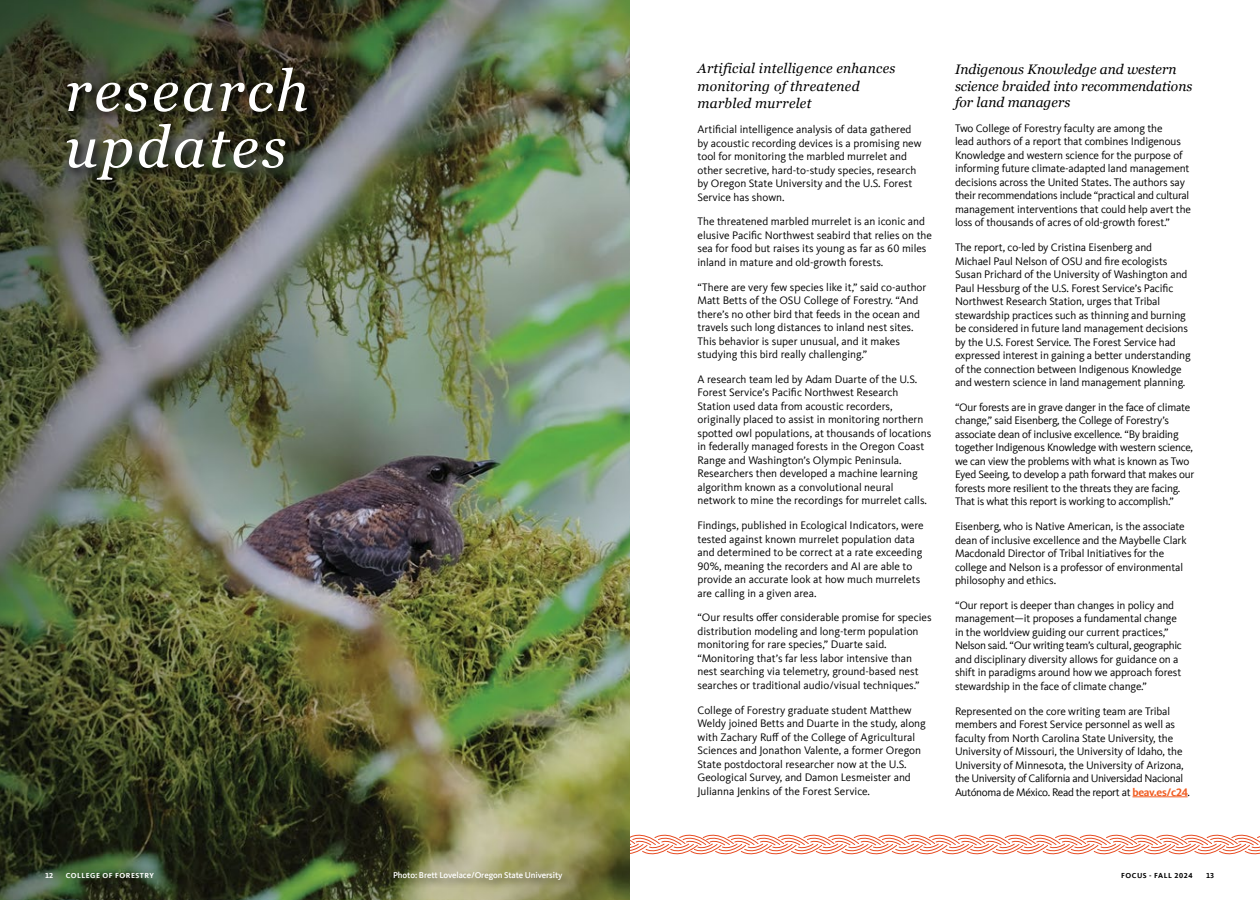
<style>
.page{position:relative;width:1260px;height:900px;background:#fff}
.page>*{position:absolute;margin:0;border:0;box-sizing:border-box;transform-origin:0 0}
.t1{font:italic 57.5px/56.2px "Georgia";letter-spacing:.05em;color:#fff}
.t2{font:italic 13.75px/16.5px "Georgia";color:#000}
.t3{font:italic 13.75px/17.5px "Georgia";letter-spacing:.02em;color:#000}
.t4{font:11.25px/13.5px "Kievit Offc";letter-spacing:-.01em;color:#000}
.t5{font:500 8.75px "Kievit Offc";letter-spacing:-.01em;color:#fff}
.t6{font:700 7.5px "Kievit Offc";letter-spacing:.07em;color:#fff}
.t7{font:700 7.5px "Kievit Offc";letter-spacing:.07em;color:#000}
.s1{font-weight:700;color:#f15d22}
</style>
<div class="page">
<img style="left:0;top:0;width:630px;height:900px">
<div style="left:64px;top:66px;width:254px;height:124px;background:#000;opacity:.75"></div>
<svg style="left:630px;top:834px;width:630px;height:21px"></svg>
<div style="left:391px;top:869px;width:182px;height:21px;background:#000;opacity:.45"></div>
<hr style="left:1132px;top:796px;width:56px;height:1px;background:#f15d22">
<h1 class="t1" style="left:65px;top:61px;width:245px">research updates</h1>
<p class="t6" style="left:45px;top:871px;width:10px">12</p>
<p class="t6" style="left:66px;top:871px;width:90px">COLLEGE OF FORESTRY</p>
<p class="t5" style="left:393px;top:870px;width:171px">Photo: Brett Lovelace/Oregon State University</p>
<p class="t3" style="left:698px;top:59px;width:199px">Artificial intelligence enhances monitoring of threatened marbled murrelet</p>
<p class="t4" style="left:698px;top:123px;width:226px">Artificial intelligence analysis of data gathered by acoustic recording devices is a promising new tool for monitoring the marbled murrelet and other secretive, hard-to-study species, research by Oregon State University and the U.S. Forest Service has shown.</p>
<p class="t4" style="left:698px;top:215px;width:236px">The threatened marbled murrelet is an iconic and elusive Pacific Northwest seabird that relies on the sea for food but raises its young as far as 60 miles inland in mature and old-growth forests.</p>
<p class="t4" style="left:698px;top:280px;width:230px">“There are very few species like it,” said co-author Matt Betts of the OSU College of Forestry. “And there’s no other bird that feeds in the ocean and travels such long distances to inland nest sites.<br>This behavior is super unusual, and it makes studying this bird really challenging.”</p>
<p class="t4" style="left:698px;top:373px;width:235px">A research team led by Adam Duarte of the U.S.<br>Forest Service’s Pacific Northwest Research Station used data from acoustic recorders, originally placed to assist in monitoring northern spotted owl populations, at thousands of locations in federally managed forests in the Oregon Coast Range and Washington’s Olympic Peninsula.<br>Researchers then developed a machine learning algorithm known as a convolutional neural network to mine the recordings for murrelet calls.</p>
<p class="t4" style="left:698px;top:519px;width:228px">Findings, published in Ecological Indicators, were tested against known murrelet population data and determined to be correct at a rate exceeding 90%, meaning the recorders and AI are able to provide an accurate look at how much murrelets are calling in a given area.</p>
<p class="t4" style="left:698px;top:611px;width:236px">“Our results offer considerable promise for species distribution modeling and long-term population monitoring for rare species,” Duarte said. “Monitoring that’s far less labor intensive than nest searching via telemetry, ground-based nest searches or traditional audio/visual techniques.”</p>
<p class="t4" style="left:698px;top:703px;width:230px">College of Forestry graduate student Matthew Weldy joined Betts and Duarte in the study, along with Zachary Ruff of the College of Agricultural Sciences and Jonathon Valente, a former Oregon State postdoctoral researcher now at the U.S.<br>Geological Survey, and Damon Lesmeister and Julianna Jenkins of the Forest Service.</p>
<p class="t2" style="left:955px;top:61px;width:239px">Indigenous Knowledge and western science braided into recommendations for land managers</p>
<p class="t4" style="left:955px;top:122px;width:238px">Two College of Forestry faculty are among the<br>lead authors of a report that combines Indigenous Knowledge and western science for the purpose of informing future climate-adapted land management decisions across the United States. The authors say their recommendations include “practical and cultural management interventions that could help avert the loss of thousands of acres of old-growth forest.”</p>
<p class="t4" style="left:955px;top:241px;width:237px">The report, co-led by Cristina Eisenberg and Michael Paul Nelson of OSU and fire ecologists Susan Prichard of the University of Washington and Paul Hessburg of the U.S. Forest Service’s Pacific Northwest Research Station, urges that Tribal stewardship practices such as thinning and burning be considered in future land management decisions by the U.S. Forest Service. The Forest Service had expressed interest in gaining a better understanding of the connection between Indigenous Knowledge and western science in land management planning.</p>
<p class="t4" style="left:955px;top:401px;width:241px">“Our forests are in grave danger in the face of climate change,” said Eisenberg, the College of Forestry’s associate dean of inclusive excellence. “By braiding together Indigenous Knowledge with western science, we can view the problems with what is known as Two Eyed Seeing, to develop a path forward that makes our forests more resilient to the threats they are facing.<br>That is what this report is working to accomplish.”</p>
<p class="t4" style="left:955px;top:520px;width:233px">Eisenberg, who is Native American, is the associate dean of inclusive excellence and the Maybelle Clark Macdonald Director of Tribal Initiatives for the college and Nelson is a professor of environmental philosophy and ethics.</p>
<p class="t4" style="left:955px;top:599px;width:228px">“Our report is deeper than changes in policy and management—it proposes a fundamental change in the worldview guiding our current practices,” Nelson said. “Our writing team’s cultural, geographic and disciplinary diversity allows for guidance on a shift in paradigms around how we approach forest stewardship in the face of climate change.”</p>
<p class="t4" style="left:955px;top:704px;width:237px">Represented on the core writing team are Tribal members and Forest Service personnel as well as faculty from North Carolina State University, the University of Missouri, the University of Idaho, the University of Minnesota, the University of Arizona, the University of California and Universidad Nacional Autónoma de México. Read the report at <span class="s1">beav.es/c24</span>.</p>
<p class="t7" style="left:1121px;top:871px;width:73px">FOCUS - FALL 2024</p>
<p class="t7" style="left:1206px;top:871px;width:10px">13</p>
</div>
